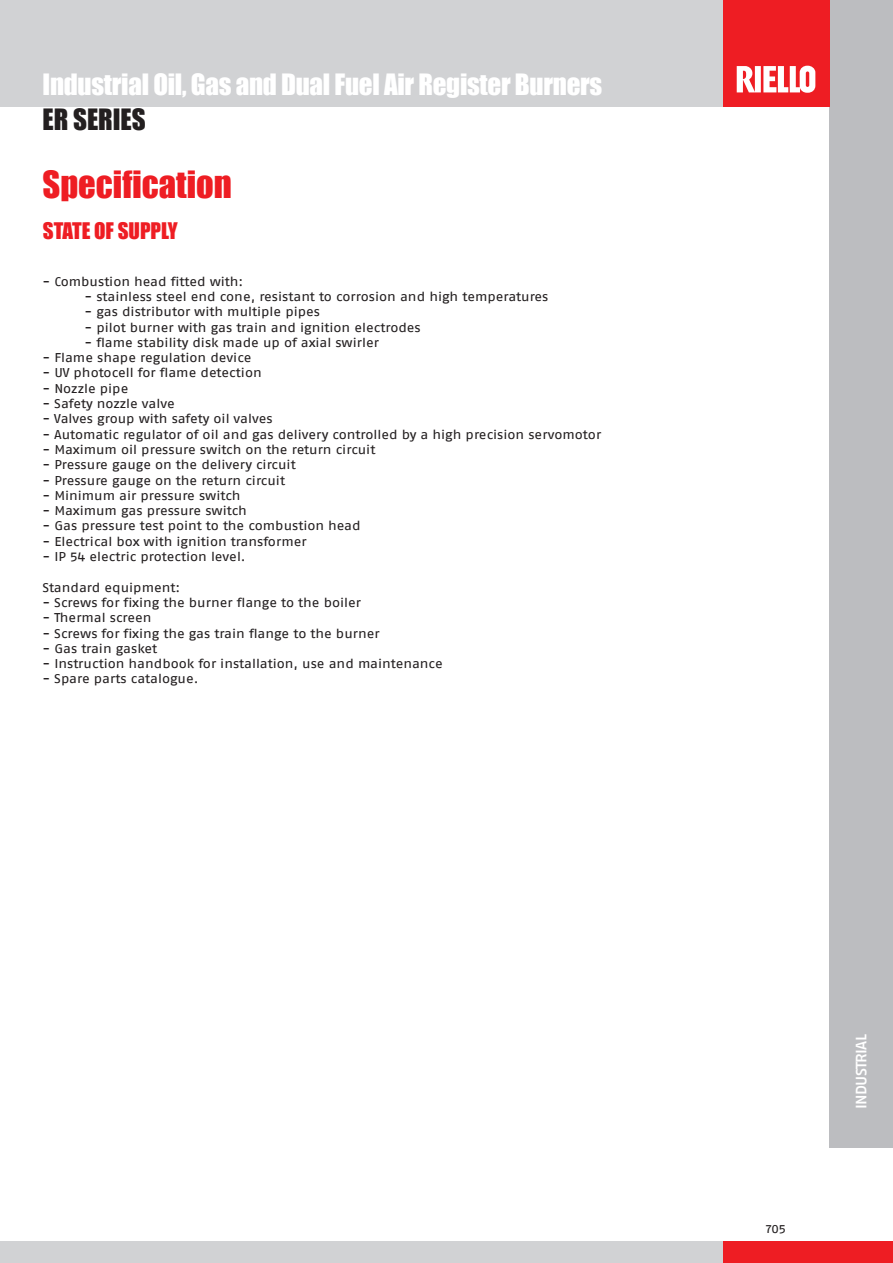
<style>
.page{position:relative;width:893px;height:1263px;background:#fff}
.page>*{position:absolute;margin:0;border:0;box-sizing:border-box;transform-origin:0 0}
.SOTTOtitolo{font:34.5px "Impact";color:#ee1d23}
.TITOLO{font:27px "Impact";letter-spacing:-.01em;color:#fff}
.NOME_prodotto_grigio{font:27px "Impact";color:#231f20}
.ARGOMENTI{font:21px "Impact";color:#ee1d23}
.t1{font:500 15px "Fago Ex Lf";letter-spacing:-.045em;color:#fff}
.TESTI{font:12.75px "Fago Ex Lf";color:#231f20}
.t2{font:12px "Fago Ex Lf";color:#231f20}
</style>
<div class="page">
<div style="left:0;top:0;width:893px;height:106px;background:#d1d2d4"></div>
<div style="left:0;top:1242px;width:830px;height:21px;background:#d1d2d4"></div>
<div style="left:829px;top:0;width:64px;height:1148px;background:#bcbdc0"></div>
<div style="left:723px;top:0;width:106px;height:106px;background:#ee1d23"></div>
<div style="left:723px;top:1242px;width:170px;height:21px;background:#ee1d23"></div>
<svg style="left:737px;top:66px;width:78px;height:27px"></svg>
<p class="TITOLO" style="left:43px;top:64px;width:561px">Industrial Oil, Gas and Dual Fuel Air Register Burners</p>
<p class="NOME_prodotto_grigio" style="left:43px;top:98px;width:105px">ER SERIES</p>
<p class="SOTTOtitolo" style="left:43px;top:158px;width:191px">Specification</p>
<p class="ARGOMENTI" style="left:43px;top:214px;width:136px">STATE OF SUPPLY</p>
<p class="TESTI" style="left:43px;top:274px;width:202px">- Combustion head fitted with:</p>
<p class="TESTI" style="left:85px;top:289px;width:465px">- stainless steel end cone, resistant to corrosion and high temperatures</p>
<p class="TESTI" style="left:85px;top:304px;width:237px">- gas distributor with multiple pipes</p>
<p class="TESTI" style="left:85px;top:319px;width:338px">- pilot burner with gas train and ignition electrodes</p>
<p class="TESTI" style="left:85px;top:335px;width:296px">- flame stability disk made up of axial swirler</p>
<p class="TESTI" style="left:43px;top:350px;width:210px">- Flame shape regulation device</p>
<p class="TESTI" style="left:43px;top:365px;width:221px">- UV photocell for flame detection</p>
<p class="TESTI" style="left:43px;top:381px;width:87px">- Nozzle pipe</p>
<p class="TESTI" style="left:43px;top:396px;width:134px">- Safety nozzle valve</p>
<p class="TESTI" style="left:43px;top:411px;width:232px">- Valves group with safety oil valves</p>
<p class="TESTI" style="left:43px;top:427px;width:560px">- Automatic regulator of oil and gas delivery controlled by a high precision servomotor</p>
<p class="TESTI" style="left:43px;top:442px;width:334px">- Maximum oil pressure switch on the return circuit</p>
<p class="TESTI" style="left:43px;top:457px;width:255px">- Pressure gauge on the delivery circuit</p>
<p class="TESTI" style="left:43px;top:472px;width:244px">- Pressure gauge on the return circuit</p>
<p class="TESTI" style="left:43px;top:488px;width:200px">- Minimum air pressure switch</p>
<p class="TESTI" style="left:43px;top:503px;width:206px">- Maximum gas pressure switch</p>
<p class="TESTI" style="left:43px;top:518px;width:320px">- Gas pressure test point to the combustion head</p>
<p class="TESTI" style="left:43px;top:534px;width:266px">- Electrical box with ignition transformer</p>
<p class="TESTI" style="left:43px;top:549px;width:205px">- IP 54 electric protection level.</p>
<p class="TESTI" style="left:43px;top:580px;width:139px">Standard equipment:</p>
<p class="TESTI" style="left:43px;top:595px;width:320px">- Screws for fixing the burner flange to the boiler</p>
<p class="TESTI" style="left:43px;top:610px;width:110px">- Thermal screen</p>
<p class="TESTI" style="left:43px;top:625px;width:339px">- Screws for fixing the gas train flange to the burner</p>
<p class="TESTI" style="left:43px;top:641px;width:116px">- Gas train gasket</p>
<p class="TESTI" style="left:43px;top:656px;width:402px">- Instruction handbook for installation, use and maintenance</p>
<p class="TESTI" style="left:43px;top:671px;width:157px">- Spare parts catalogue.</p>
<p class="t2" style="left:766px;top:1222px;width:22px">705</p>
<p class="t1" style="left:852px;top:1109px;width:76px;rotate:-90deg">INDUSTRIAL</p>
</div>
